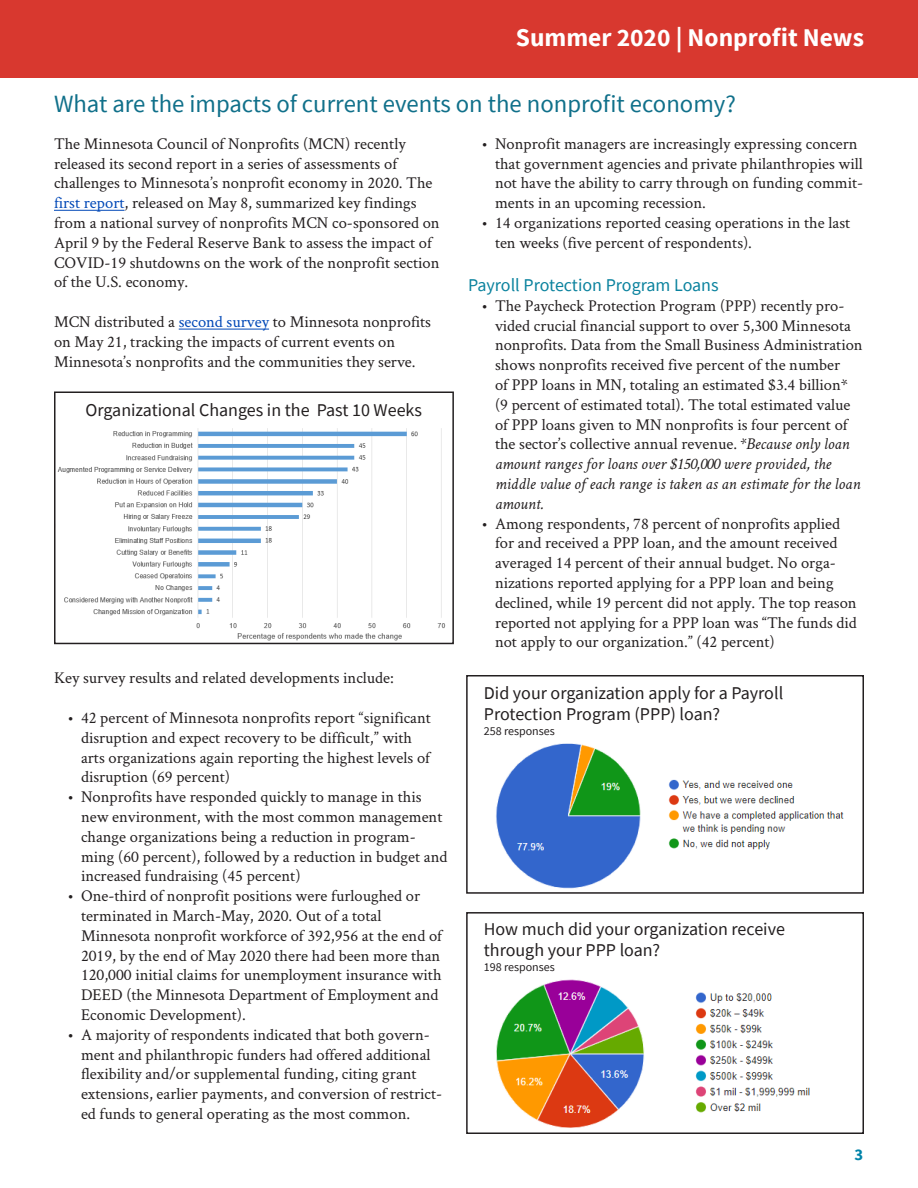
<style>
.page{position:relative;width:918px;height:1188px;background:#fff}
.page>*{position:absolute;margin:0;border:0;box-sizing:border-box;transform-origin:0 0}
.t1{font:700 25.5px "Source Sans Pro";color:#fff}
.t2{font:24.75px "Source Sans Pro";color:#10708a}
.t3{font:18px "Source Sans Pro";color:#231f20}
.t4{font:18px "Source Sans Pro";color:#0a829e}
.t5{font:16.5px/19.8px "Crimson Text";color:#231f20}
.t6{font:700 16.5px "Source Sans Pro";color:#0083a9}
.t7{font:12px "Source Sans Pro";color:#231f20}
.s1{color:#0048b7}
.s2{font-style:italic}
</style>
<div class="page">
<hr style="left:54px;top:210px;width:71px;height:1px;background:#0048b7">
<hr style="left:179px;top:329px;width:90px;height:1px;background:#0048b7">
<div style="left:466px;top:912px;width:398px;height:222px;border:2px solid #231f20"></div>
<div style="left:466px;top:675px;width:398px;height:219px;border:2px solid #231f20"></div>
<div style="left:0;top:0;width:918px;height:77px;background:#d8382f"></div>
<img style="left:496px;top:743px;width:145px;height:146px">
<img style="left:496px;top:979px;width:149px;height:149px">
<img style="left:668px;top:779px;width:176px;height:71px">
<img style="left:695px;top:992px;width:115px;height:121px">
<img style="left:57px;top:428px;width:389px;height:213px">
<div style="left:54px;top:392px;width:400px;height:252px;border:2px solid #231f20"></div>
<p class="t1" style="left:516px;top:20px;width:350px">Summer 2020 | Nonprofit News</p>
<p class="t2" style="left:54px;top:88px;width:683px">What are the impacts of current events on the nonprofit economy?</p>
<p class="t5" style="left:54px;top:133px;width:353px">The Minnesota Council of Nonprofits (MCN) recently</p>
<p class="t5" style="left:54px;top:153px;width:345px">released its second report in a series of assessments of</p>
<p class="t5" style="left:54px;top:173px;width:387px">challenges to Minnesota’s nonprofit economy in 2020. The <span class="s1">first report</span>, released on May 8, summarized key findings from a national survey of nonprofits MCN co-sponsored on April 9 by the Federal Reserve Bank to assess the impact of COVID-19 shutdowns on the work of the nonprofit section of the U.S. economy.</p>
<p class="t5" style="left:54px;top:311px;width:379px">MCN distributed a <span class="s1">second survey</span> to Minnesota nonprofits on May 21, tracking the impacts of current events on</p>
<p class="t5" style="left:54px;top:351px;width:363px">Minnesota’s nonprofits and the communities they serve.</p>
<p class="t3" style="left:85px;top:398px;width:338px">Organizational Changes in the Past 10 Weeks</p>
<p class="t5" style="left:54px;top:668px;width:341px">Key survey results and related developments include:</p>
<p class="t5" style="left:81px;top:707px;width:351px;text-indent:-14px">• 42 percent of Minnesota nonprofits report “significant disruption and expect recovery to be difficult,” with arts organizations again reporting the highest levels of disruption (69 percent)</p>
<p class="t5" style="left:81px;top:786px;width:368px;text-indent:-14px">• Nonprofits have responded quickly to manage in this new environment, with the most common management change organizations being a reduction in program&shy;ming (60 percent), followed by a reduction in budget and increased fundraising (45 percent)</p>
<p class="t5" style="left:68px;top:885px;width:354px">• One-third of nonprofit positions were furloughed or</p>
<p class="t5" style="left:81px;top:905px;width:363px">terminated in March-May, 2020. Out of a total Minnesota nonprofit workforce of 392,956 at the end of 2019, by the end of May 2020 there had been more than 120,000 initial claims for unemployment insurance with DEED (the Minnesota Department of Employment and Economic Development).</p>
<p class="t5" style="left:81px;top:1024px;width:351px;text-align:justify;text-indent:-14px">• A majority of respondents indicated that both govern&shy;ment and philanthropic funders had offered additional flexibility and/or supplemental funding, citing grant</p>
<p class="t5" style="left:81px;top:1083px;width:363px">extensions, earlier payments, and conversion of restrict&shy;ed funds to general operating as the most common.</p>
<p class="t5" style="left:495px;top:133px;width:370px;text-indent:-14px">• Nonprofit managers are increasingly expressing concern that government agencies and private philanthropies will not have the ability to carry through on funding commit&shy;ments in an upcoming recession.</p>
<p class="t5" style="left:495px;top:212px;width:357px;text-indent:-14px">• 14 organizations reported ceasing operations in the last ten weeks (five percent of respondents).</p>
<p class="t4" style="left:468px;top:273px;width:252px">Payroll Protection Program Loans</p>
<p class="t5" style="left:495px;top:295px;width:369px;text-indent:-14px">• The Paycheck Protection Program (PPP) recently pro&shy;vided crucial financial support to over 5,300 Minnesota nonprofits. Data from the Small Business Administration shows nonprofits received five percent of the number<br>of PPP loans in MN, totaling an estimated $3.4 billion* (9 percent of estimated total). The total estimated value of PPP loans given to MN nonprofits is four percent of the sector’s collective annual revenue. <span class="s2">*Because only loan amount ranges for loans over $150,000 were provided, the middle value of each range is taken as an estimate for the loan amount.</span></p>
<p class="t5" style="left:482px;top:513px;width:360px">• Among respondents, 78 percent of nonprofits applied</p>
<p class="t5" style="left:495px;top:533px;width:363px">for and received a PPP loan, and the amount received averaged 14 percent of their annual budget. No orga&shy;nizations reported applying for a PPP loan and being declined, while 19 percent did not apply. The top reason reported not applying for a PPP loan was “The funds did not apply to our organization.” (42 percent)</p>
<p class="t3" style="left:484px;top:681px;width:301px">Did your organization apply for a Payroll</p>
<p class="t3" style="left:484px;top:703px;width:238px">Protection Program (PPP) loan?</p>
<p class="t7" style="left:484px;top:723px;width:73px">258 responses</p>
<p class="t3" style="left:484px;top:917px;width:303px">How much did your organization receive</p>
<p class="t3" style="left:484px;top:939px;width:178px">through your PPP loan?</p>
<p class="t7" style="left:484px;top:959px;width:73px">198 responses</p>
<p class="t6" style="left:855px;top:1143px;width:10px">3</p>
</div>
